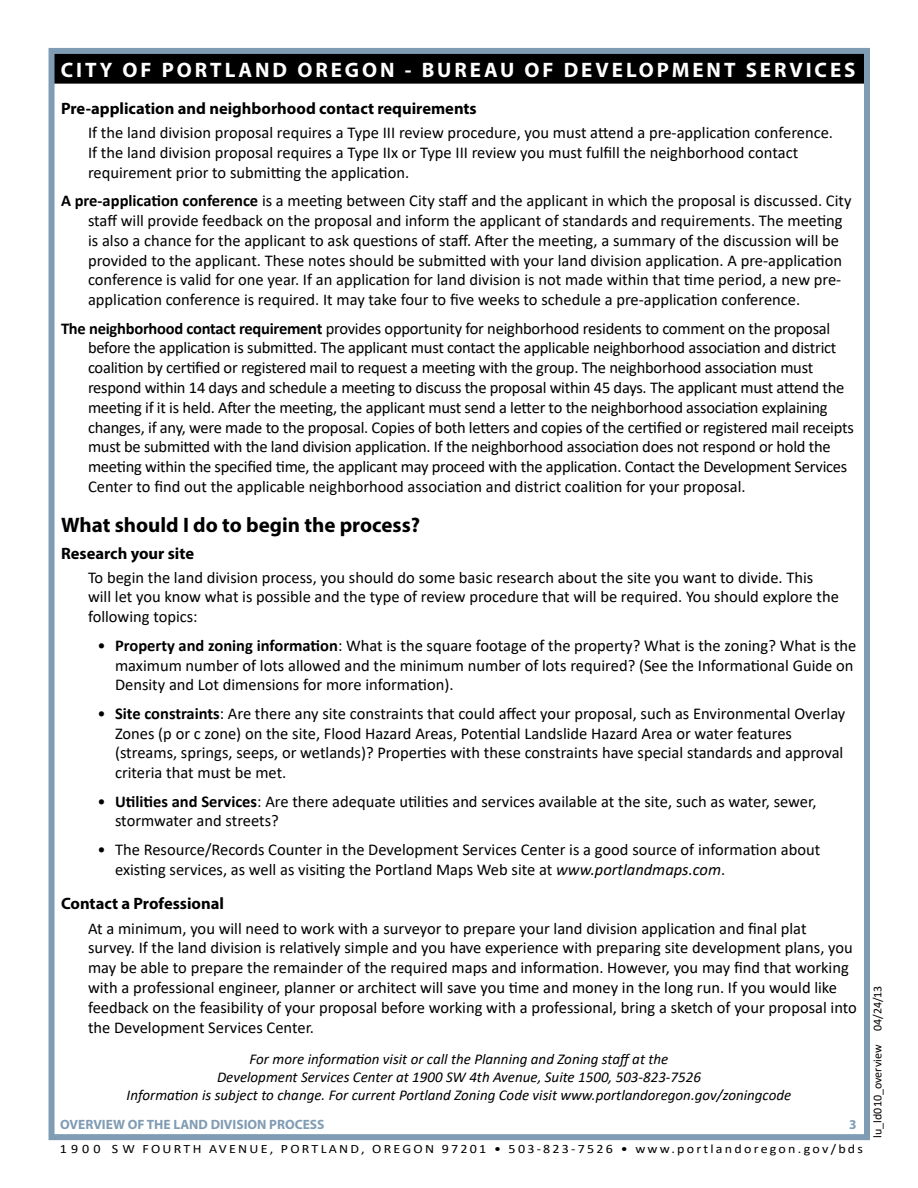
<style>
.page{position:relative;width:918px;height:1188px;background:#fff}
.page>*{position:absolute;margin:0;border:0;box-sizing:border-box;transform-origin:0 0}
.t1{font:700 21px "Myriad Pro";letter-spacing:.14em;color:#fff}
.t2{font:700 21px "Myriad Pro";color:#000}
.t3{font:16.5px/19.8px "Calibri";color:#000}
.t4{font:700 16.5px "Myriad Pro";color:#000}
.t5{font:italic 15px/18px "Calibri";color:#000;text-align:center}
.t6{font:700 13.5px "Myriad Pro";color:#809cb4}
.t7{font:12.75px "Calibri";letter-spacing:.16em;color:#000;scale:1.1 1}
.t8{font:12px "Calibri";color:#000}
.s1{font-weight:700}
.s2{font-style:italic}
</style>
<div class="page">
<div style="left:53px;top:52px;width:814px;height:31px;background:#000"></div>
<div style="left:52px;top:52px;width:815px;height:32px;border:2px solid #000"></div>
<div style="left:49px;top:48px;width:821px;height:1092px;border:6px solid #809cb4"></div>
<p class="t1" style="left:61px;top:56px;width:796px">CITY OF PORTLAND OREGON - BUREAU OF DEVELOPMENT SERVICES</p>
<p class="t4" style="left:61px;top:98px;width:417px">Pre-application and neighborhood contact requirements</p>
<p class="t3" style="left:88px;top:122px;width:747px">If the land division proposal requires a Type III review procedure, you must attend a pre-application conference.<br>If the land division proposal requires a Type IIx or Type III review you must fulfill the neighborhood contact requirement prior to submitting the application.</p>
<p class="t3" style="left:88px;top:190px;width:765px;text-indent:-27px"><span class="s1">A pre-application conference</span> is a meeting between City staff and the applicant in which the proposal is discussed. City staff will provide feedback on the proposal and inform the applicant of standards and requirements. The meeting is also a chance for the applicant to ask questions of staff. After the meeting, a summary of the discussion will be provided to the applicant. These notes should be submitted with your land division application. A pre-application conference is valid for one year. If an application for land division is not made within that time period, a new pre&shy;application conference is required. It may take four to five weeks to schedule a pre-application conference.</p>
<p class="t3" style="left:88px;top:318px;width:767px;text-indent:-27px"><span class="s1">The neighborhood contact requirement</span> provides opportunity for neighborhood residents to comment on the proposal before the application is submitted. The applicant must contact the applicable neighborhood association and district coalition by certified or registered mail to request a meeting with the group. The neighborhood association must respond within 14 days and schedule a meeting to discuss the proposal within 45 days. The applicant must attend the meeting if it is held. After the meeting, the applicant must send a letter to the neighborhood association explaining changes, if any, were made to the proposal. Copies of both letters and copies of the certified or registered mail receipts must be submitted with the land division application. If the neighborhood association does not respond or hold the meeting within the specified time, the applicant may proceed with the application. Contact the Development Services Center to find out the applicable neighborhood association and district coalition for your proposal.</p>
<p class="t2" style="left:61px;top:512px;width:361px">What should I do to begin the process?</p>
<p class="t4" style="left:61px;top:542px;width:135px">Research your site</p>
<p class="t3" style="left:88px;top:567px;width:752px">To begin the land division process, you should do some basic research about the site you want to divide. This will let you know what is possible and the type of review procedure that will be required. You should explore the following topics:</p>
<p class="t3" style="left:115px;top:635px;width:743px;text-indent:-18px">• <span class="s1">Property and zoning information</span>: What is the square footage of the property? What is the zoning? What is the maximum number of lots allowed and the minimum number of lots required? (See the Informational Guide on<br>Density and Lot dimensions for more information).</p>
<p class="t3" style="left:115px;top:703px;width:732px;text-indent:-18px">• <span class="s1">Site constraints</span>: Are there any site constraints that could affect your proposal, such as Environmental Overlay Zones (p or c zone) on the site, Flood Hazard Areas, Potential Landslide Hazard Area or water features (streams, springs, seeps, or wetlands)? Properties with these constraints have special standards and approval criteria that must be met.</p>
<p class="t3" style="left:115px;top:791px;width:703px;text-indent:-18px">• <span class="s1">Utilities and Services</span>: Are there adequate utilities and services available at the site, such as water, sewer, stormwater and streets?</p>
<p class="t3" style="left:115px;top:839px;width:707px;text-indent:-18px">• The Resource/Records Counter in the Development Services Center is a good source of information about existing services, as well as visiting the Portland Maps Web site at <span class="s2">www.portlandmaps.com</span>.</p>
<p class="t4" style="left:61px;top:893px;width:165px">Contact a Professional</p>
<p class="t3" style="left:88px;top:918px;width:770px">At a minimum, you will need to work with a surveyor to prepare your land division application and final plat survey. If the land division is relatively simple and you have experience with preparing site development plans, you may be able to prepare the remainder of the required maps and information. However, you may find that working with a professional engineer, planner or architect will save you time and money in the long run. If you would like feedback on the feasibility of your proposal before working with a professional, bring a sketch of your proposal into the Development Services Center.</p>
<p class="t5" style="left:127px;top:1049px;width:666px">For more information visit or call the Planning and Zoning staff at the<br>Development Services Center at 1900 SW 4th Avenue, Suite 1500, 503-823-7526<br>Information is subject to change. For current Portland Zoning Code visit www.portlandoregon.gov/zoningcode</p>
<p class="t6" style="left:60px;top:1115px;width:266px">OVERVIEW OF THE LAND DIVISION PROCESS</p>
<p class="t6" style="left:849px;top:1115px;width:9px">3</p>
<p class="t7" style="left:60px;top:1140px;width:732px">1 9 0 0 S W FOURTH AVENUE, PORTLAND, OREGON 97201 • 503-823-7526 • www.portlandoregon.gov/bds</p>
<p class="t8" style="left:869px;top:1138px;width:154px;rotate:-90deg">lu_ld010_overview 04/24/13</p>
</div>
